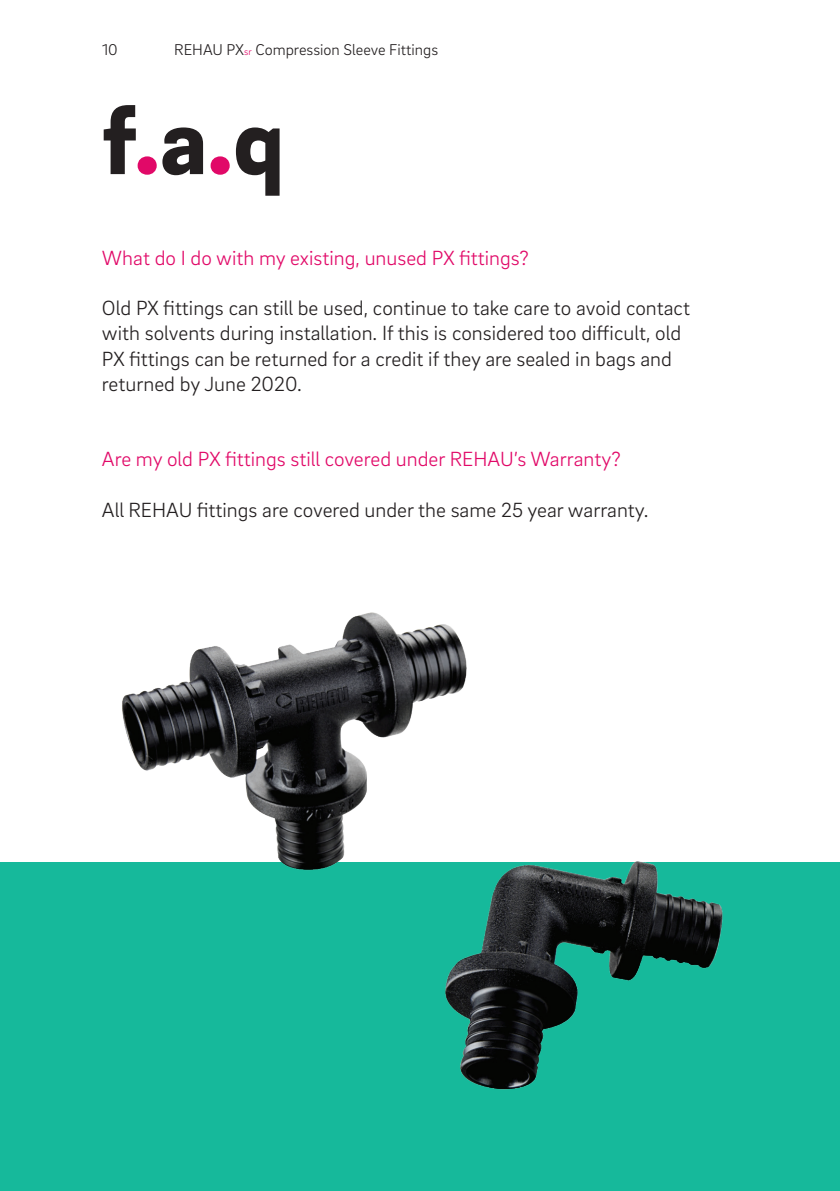
<style>
.page{position:relative;width:840px;height:1191px;background:#fff}
.page>*{position:absolute;margin:0;border:0;box-sizing:border-box;transform-origin:0 0}
.t1{font:900 100px "Brix Sans";color:#231f20}
.t2{font:300 21px/25.2px "Brix Sans";color:#231f20}
.t3{font:300 21px "Brix Sans";color:#e10968}
.t4{font:300 16px "Brix Sans";color:#231f20}
.s1{font-size:10px;color:#e10968}
.s2{color:#e10968}
</style>
<div class="page">
<div style="left:1px;top:862px;width:838px;height:329px;background:#16b99b"></div>
<img style="left:122px;top:612px;width:601px;height:478px">
<p class="t4" style="left:102px;top:39px;width:17px">10</p>
<p class="t4" style="left:174px;top:39px;width:265px">REHAU PX<span class="s1">sr</span> Compression Sleeve Fittings</p>
<h1 class="t1" style="left:102px;top:74px;width:184px">f<span class="s2">.</span>a<span class="s2">.</span>q</h1>
<p class="t3" style="left:102px;top:244px;width:428px">What do I do with my existing, unused PX fittings?</p>
<p class="t2" style="left:102px;top:295px;width:589px">Old PX fittings can still be used, continue to take care to avoid contact with solvents during installation. If this is considered too difficult, old PX fittings can be returned for a credit if they are sealed in bags and returned by June 2020.</p>
<p class="t3" style="left:102px;top:446px;width:520px">Are my old PX fittings still covered under REHAU’s Warranty?</p>
<p class="t2" style="left:102px;top:496px;width:548px">All REHAU fittings are covered under the same 25 year warranty.</p>
</div>
